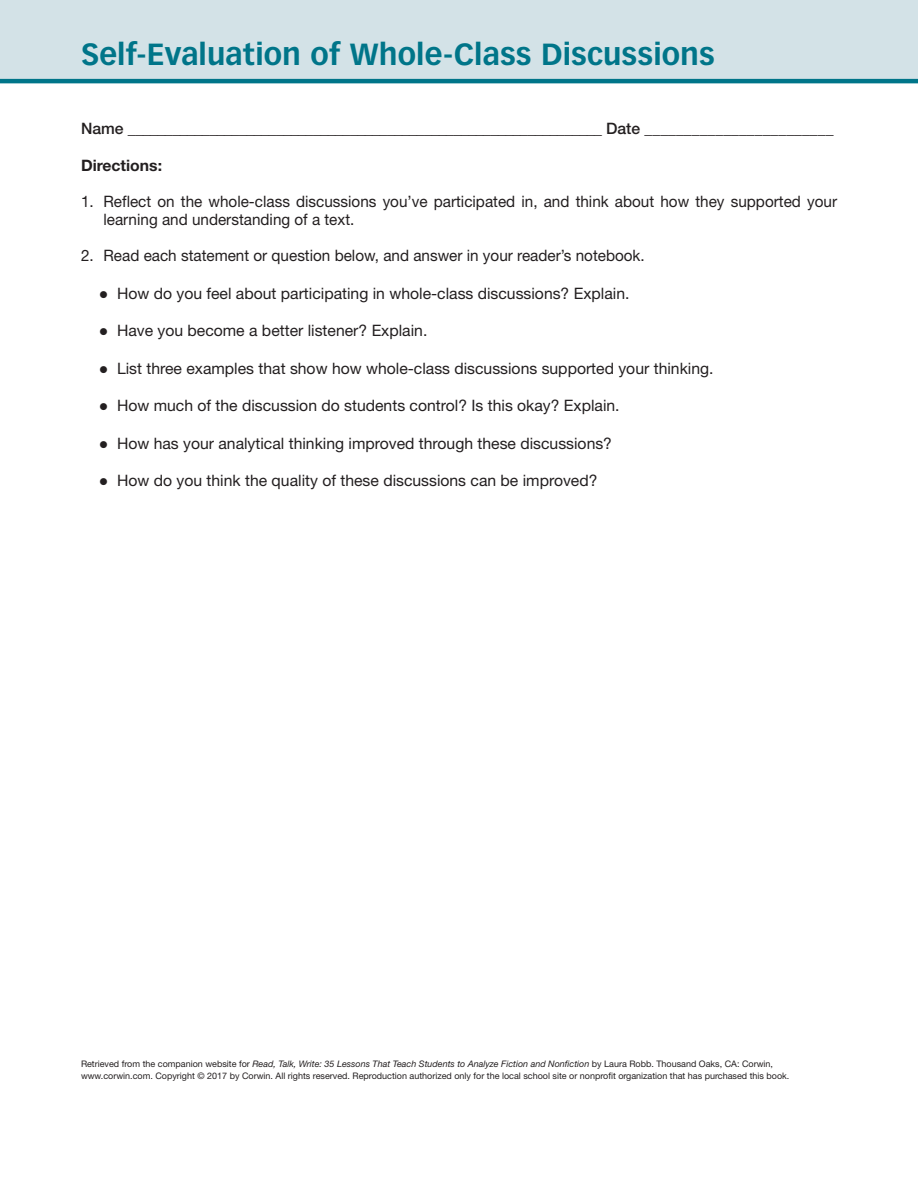
<style>
.page{position:relative;width:918px;height:1188px;background:#fff}
.page>*{position:absolute;margin:0;border:0;box-sizing:border-box;transform-origin:0 0}
.SE4_T{font:700 30px "Vectora LT Std";letter-spacing:.005em;color:#007589}
.SE1_SNL{font:15.75px/18px "Helvetica Neue LT Std";color:#231f20}
.SE4_TEXT{font:500 15.75px "Helvetica Neue LT Std";color:#231f20}
.SE4_TEXT-2{font:700 15.75px "Helvetica Neue LT Std";color:#231f20}
.SE5_TEXT{font:9px/12px "Helvetica Neue LT Std";color:#231f20}
.s1{font-style:italic}
</style>
<div class="page">
<div style="left:0;top:0;width:918px;height:79px;background:#d3e2e7"></div>
<hr style="left:0;top:79px;width:918px;height:4px;background:#007589">
<p class="SE4_T" style="left:81px;top:36px;width:635px">Self-Evaluation of Whole-Class Discussions</p>
<p class="SE4_TEXT" style="left:81px;top:119px;width:754px">Name ________________________________________________________________ Date ________________________</p>
<p class="SE4_TEXT-2" style="left:81px;top:156px;width:83px">Directions:</p>
<p class="SE1_SNL" style="left:104px;top:192px;width:735px;text-indent:-22px">1. Reflect on the whole-class discussions you’ve participated in, and think about how they supported your learning and understanding of a text.</p>
<p class="SE1_SNL" style="left:81px;top:246px;width:565px">2. Read each statement or question below, and answer in your reader’s notebook.</p>
<p class="SE1_SNL" style="left:117px;top:284px;width:514px">How do you feel about participating in whole-class discussions? Explain.</p>
<p class="SE1_SNL" style="left:117px;top:321px;width:312px">Have you become a better listener? Explain.</p>
<p class="SE1_SNL" style="left:117px;top:359px;width:598px">List three examples that show how whole-class discussions supported your thinking.</p>
<p class="SE1_SNL" style="left:117px;top:396px;width:504px">How much of the discussion do students control? Is this okay? Explain.</p>
<p class="SE1_SNL" style="left:117px;top:434px;width:497px">How has your analytical thinking improved through these discussions?</p>
<p class="SE1_SNL" style="left:117px;top:471px;width:482px">How do you think the quality of these discussions can be improved?</p>
<p class="SE5_TEXT" style="left:81px;top:1057px;width:710px">Retrieved from the companion website for <span class="s1">Read, Talk, Write: 35 Lessons That Teach Students to Analyze Fiction and Nonfiction</span> by Laura Robb. Thousand Oaks, CA: Corwin, www.corwin.com. Copyright © 2017 by Corwin. All rights reserved. Reproduction authorized only for the local school site or nonprofit organization that has purchased this book.</p>
</div>
